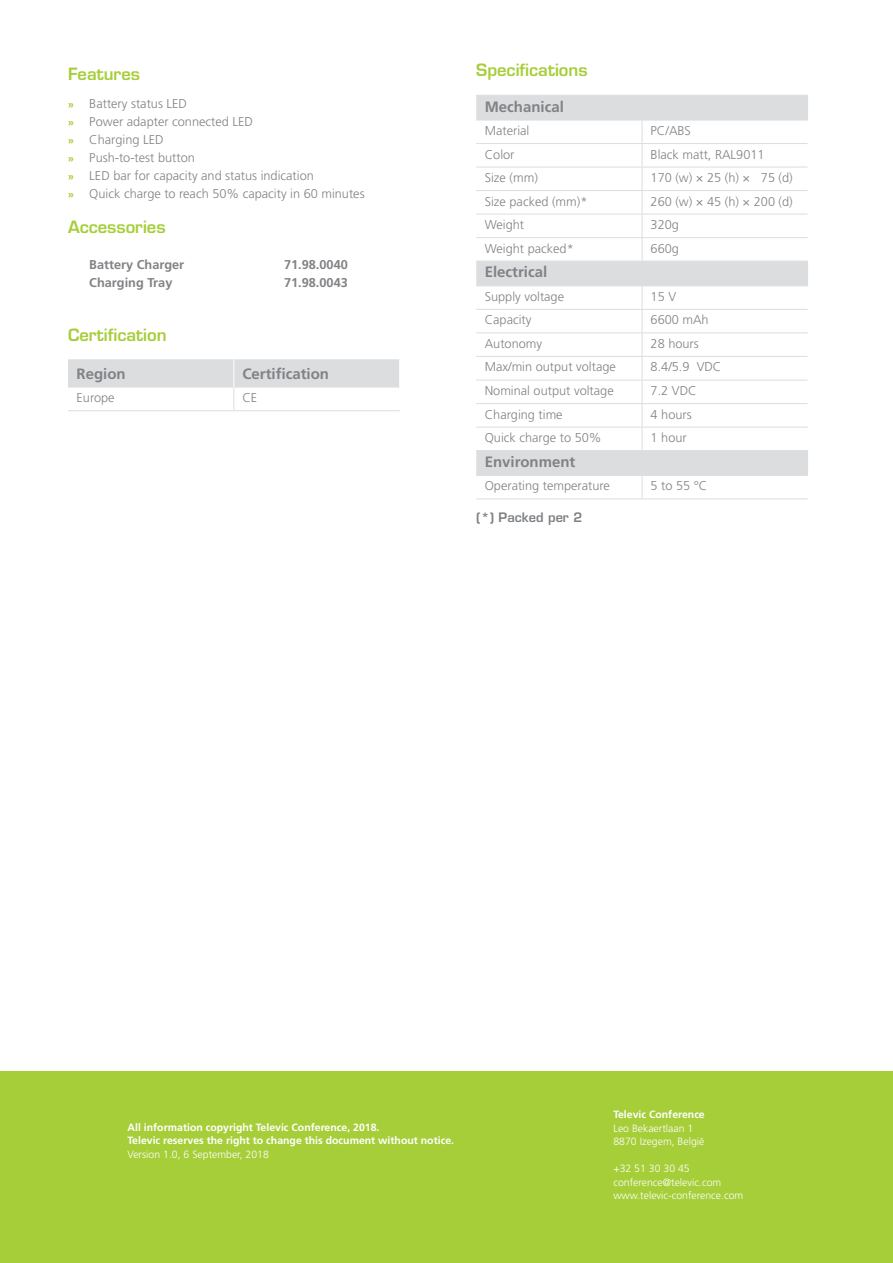
<style>
.page{position:relative;width:893px;height:1263px;background:#fff}
.page>*{position:absolute;margin:0;border:0;box-sizing:border-box;transform-origin:0 0}
.Titel_niveau_3{font:600 16.5px "Eurostile LT Std";color:#a6ce39}
.Titel_-_cell{font:700 15px "Frutiger LT Std";color:#808285}
.Text_-_cell{font:300 12.75px "Frutiger LT Std";color:#808285}
.Titel_-_cell-2{font:300 12.75px "Frutiger LT Std";color:#808285}
.BROOD___regular{font:700 12.75px "Frutiger LT Std";color:#808285}
.t1{font:600 12.75px "Eurostile LT Std";color:#7e8083}
.t2{font:700 10.5px/13.5px "Frutiger LT Std";color:#fff}
.t3{font:300 10.5px/13.5px "Frutiger LT Std";color:#fff}
.s1{font-weight:700;font-size:10.5px;color:#a6ce39}
</style>
<div class="page">
<div style="left:0;top:1071px;width:893px;height:192px;background:#a6ce39"></div>
<svg style="left:68px;top:359px;width:331px;height:51px"></svg>
<hr style="left:68px;top:410px;width:166px;height:1px;background:#dcdddf">
<hr style="left:234px;top:410px;width:166px;height:1px;background:#dcdddf">
<svg style="left:476px;top:96px;width:331px;height:379px"></svg>
<hr style="left:476px;top:167px;width:166px;height:1px;background:#dcdddf">
<hr style="left:642px;top:167px;width:165px;height:1px;background:#dcdddf">
<hr style="left:476px;top:143px;width:166px;height:1px;background:#dcdddf">
<hr style="left:476px;top:190px;width:166px;height:1px;background:#dcdddf">
<hr style="left:476px;top:214px;width:166px;height:1px;background:#dcdddf">
<hr style="left:476px;top:237px;width:166px;height:1px;background:#dcdddf">
<hr style="left:476px;top:309px;width:166px;height:1px;background:#dcdddf">
<hr style="left:476px;top:332px;width:166px;height:1px;background:#dcdddf">
<hr style="left:476px;top:356px;width:166px;height:1px;background:#dcdddf">
<hr style="left:476px;top:498px;width:166px;height:1px;background:#dcdddf">
<hr style="left:642px;top:143px;width:165px;height:1px;background:#dcdddf">
<hr style="left:642px;top:190px;width:165px;height:1px;background:#dcdddf">
<hr style="left:642px;top:214px;width:165px;height:1px;background:#dcdddf">
<hr style="left:642px;top:237px;width:165px;height:1px;background:#dcdddf">
<svg style="left:642px;top:121px;width:1px;height:140px"></svg>
<hr style="left:642px;top:309px;width:165px;height:1px;background:#dcdddf">
<hr style="left:642px;top:332px;width:165px;height:1px;background:#dcdddf">
<hr style="left:642px;top:356px;width:165px;height:1px;background:#dcdddf">
<svg style="left:642px;top:286px;width:1px;height:164px"></svg>
<svg style="left:642px;top:476px;width:1px;height:22px"></svg>
<hr style="left:642px;top:498px;width:165px;height:1px;background:#dcdddf">
<hr style="left:476px;top:261px;width:166px;height:1px;background:#dcdddf">
<hr style="left:642px;top:261px;width:166px;height:1px;background:#dcdddf">
<svg style="left:807px;top:262px;width:1px;height:23px"></svg>
<hr style="left:476px;top:285px;width:166px;height:1px;background:#dcdddf">
<hr style="left:642px;top:285px;width:166px;height:1px;background:#dcdddf">
<hr style="left:476px;top:380px;width:166px;height:1px;background:#dcdddf">
<hr style="left:642px;top:380px;width:165px;height:1px;background:#dcdddf">
<hr style="left:476px;top:403px;width:166px;height:1px;background:#dcdddf">
<hr style="left:642px;top:403px;width:165px;height:1px;background:#dcdddf">
<hr style="left:476px;top:427px;width:166px;height:1px;background:#dcdddf">
<hr style="left:642px;top:427px;width:165px;height:1px;background:#dcdddf">
<hr style="left:476px;top:95px;width:166px;height:1px;background:#dcdddf">
<hr style="left:642px;top:95px;width:166px;height:1px;background:#dcdddf">
<svg style="left:807px;top:96px;width:1px;height:24px"></svg>
<hr style="left:476px;top:120px;width:166px;height:1px;background:#dcdddf">
<hr style="left:642px;top:120px;width:166px;height:1px;background:#dcdddf">
<hr style="left:476px;top:450px;width:166px;height:1px;background:#dcdddf">
<hr style="left:642px;top:450px;width:166px;height:1px;background:#dcdddf">
<svg style="left:807px;top:451px;width:1px;height:24px"></svg>
<hr style="left:476px;top:475px;width:166px;height:1px;background:#dcdddf">
<hr style="left:642px;top:475px;width:166px;height:1px;background:#dcdddf">
<p class="Titel_niveau_3" style="left:68px;top:64px;width:74px">Features</p>
<p class="Titel_-_cell-2" style="left:68px;top:96px;width:121px"><span class="s1">»</span> Battery status LED</p>
<p class="Titel_-_cell-2" style="left:68px;top:114px;width:186px"><span class="s1">»</span> Power adapter connected LED</p>
<p class="Titel_-_cell-2" style="left:68px;top:132px;width:97px"><span class="s1">»</span> Charging LED</p>
<p class="Titel_-_cell-2" style="left:68px;top:150px;width:128px"><span class="s1">»</span> Push-to-test button</p>
<p class="Titel_-_cell-2" style="left:68px;top:168px;width:247px"><span class="s1">»</span> LED bar for capacity and status indication</p>
<p class="Titel_-_cell-2" style="left:68px;top:186px;width:298px"><span class="s1">»</span> Quick charge to reach 50% capacity in 60 minutes</p>
<p class="Titel_niveau_3" style="left:68px;top:217px;width:99px">Accessories</p>
<p class="BROOD___regular" style="left:89px;top:257px;width:96px">Battery Charger</p>
<p class="BROOD___regular" style="left:284px;top:257px;width:65px">71.98.0040</p>
<p class="BROOD___regular" style="left:89px;top:275px;width:85px">Charging Tray</p>
<p class="BROOD___regular" style="left:284px;top:275px;width:65px">71.98.0043</p>
<p class="Titel_niveau_3" style="left:68px;top:324px;width:100px">Certification</p>
<p class="Titel_-_cell" style="left:77px;top:365px;width:51px">Region</p>
<p class="Titel_-_cell" style="left:242px;top:365px;width:88px">Certification</p>
<p class="Text_-_cell" style="left:77px;top:391px;width:40px">Europe</p>
<p class="Text_-_cell" style="left:242px;top:391px;width:16px">CE</p>
<p class="Titel_niveau_3" style="left:476px;top:60px;width:113px">Specifications</p>
<p class="Titel_-_cell" style="left:485px;top:97px;width:81px">Mechanical</p>
<p class="Text_-_cell" style="left:485px;top:123px;width:46px">Material</p>
<p class="Text_-_cell" style="left:651px;top:123px;width:42px">PC/ABS</p>
<p class="Text_-_cell" style="left:485px;top:147px;width:31px">Color</p>
<p class="Text_-_cell" style="left:651px;top:147px;width:116px">Black matt, RAL9011</p>
<p class="Text_-_cell" style="left:485px;top:170px;width:55px">Size (mm)</p>
<p class="Text_-_cell" style="left:651px;top:170px;width:144px">170 (w) × 25 (h) × 75 (d)</p>
<p class="Text_-_cell" style="left:485px;top:194px;width:104px">Size packed (mm)*</p>
<p class="Text_-_cell" style="left:651px;top:194px;width:144px">260 (w) × 45 (h) × 200 (d)</p>
<p class="Text_-_cell" style="left:485px;top:217px;width:41px">Weight</p>
<p class="Text_-_cell" style="left:651px;top:217px;width:30px">320g</p>
<p class="Text_-_cell" style="left:485px;top:241px;width:91px">Weight packed*</p>
<p class="Text_-_cell" style="left:651px;top:241px;width:30px">660g</p>
<p class="Titel_-_cell" style="left:485px;top:263px;width:64px">Electrical</p>
<p class="Text_-_cell" style="left:485px;top:289px;width:81px">Supply voltage</p>
<p class="Text_-_cell" style="left:651px;top:289px;width:27px">15 V</p>
<p class="Text_-_cell" style="left:485px;top:313px;width:48px">Capacity</p>
<p class="Text_-_cell" style="left:651px;top:313px;width:60px">6600 mAh</p>
<p class="Text_-_cell" style="left:485px;top:336px;width:59px">Autonomy</p>
<p class="Text_-_cell" style="left:651px;top:336px;width:50px">28 hours</p>
<p class="Text_-_cell" style="left:485px;top:360px;width:133px">Max/min output voltage</p>
<p class="Text_-_cell" style="left:651px;top:360px;width:72px">8.4/5.9 VDC</p>
<p class="Text_-_cell" style="left:485px;top:383px;width:130px">Nominal output voltage</p>
<p class="Text_-_cell" style="left:651px;top:383px;width:48px">7.2 VDC</p>
<p class="Text_-_cell" style="left:485px;top:407px;width:79px">Charging time</p>
<p class="Text_-_cell" style="left:651px;top:407px;width:43px">4 hours</p>
<p class="Text_-_cell" style="left:485px;top:430px;width:118px">Quick charge to 50%</p>
<p class="Text_-_cell" style="left:651px;top:430px;width:38px">1 hour</p>
<p class="Titel_-_cell" style="left:485px;top:453px;width:92px">Environment</p>
<p class="Titel_-_cell-2" style="left:485px;top:479px;width:127px">Operating temperature</p>
<p class="Text_-_cell" style="left:651px;top:479px;width:58px">5 to 55 °C</p>
<p class="t1" style="left:476px;top:509px;width:108px">(*) Packed per 2</p>
<p class="t2" style="left:128px;top:1120px;width:328px">All information copyright Televic Conference, 2018.<br>Televic reserves the right to change this document without notice.</p>
<p class="t3" style="left:128px;top:1147px;width:143px">Version 1.0, 6 September, 2018</p>
<p class="t2" style="left:613px;top:1108px;width:93px">Televic Conference</p>
<p class="t3" style="left:613px;top:1121px;width:93px">Leo Bekaertlaan 1<br>8870 Izegem, België</p>
<p class="t3" style="left:613px;top:1162px;width:131px">+32 51 30 30 45 conference@televic.com www.televic-conference.com</p>
</div>
